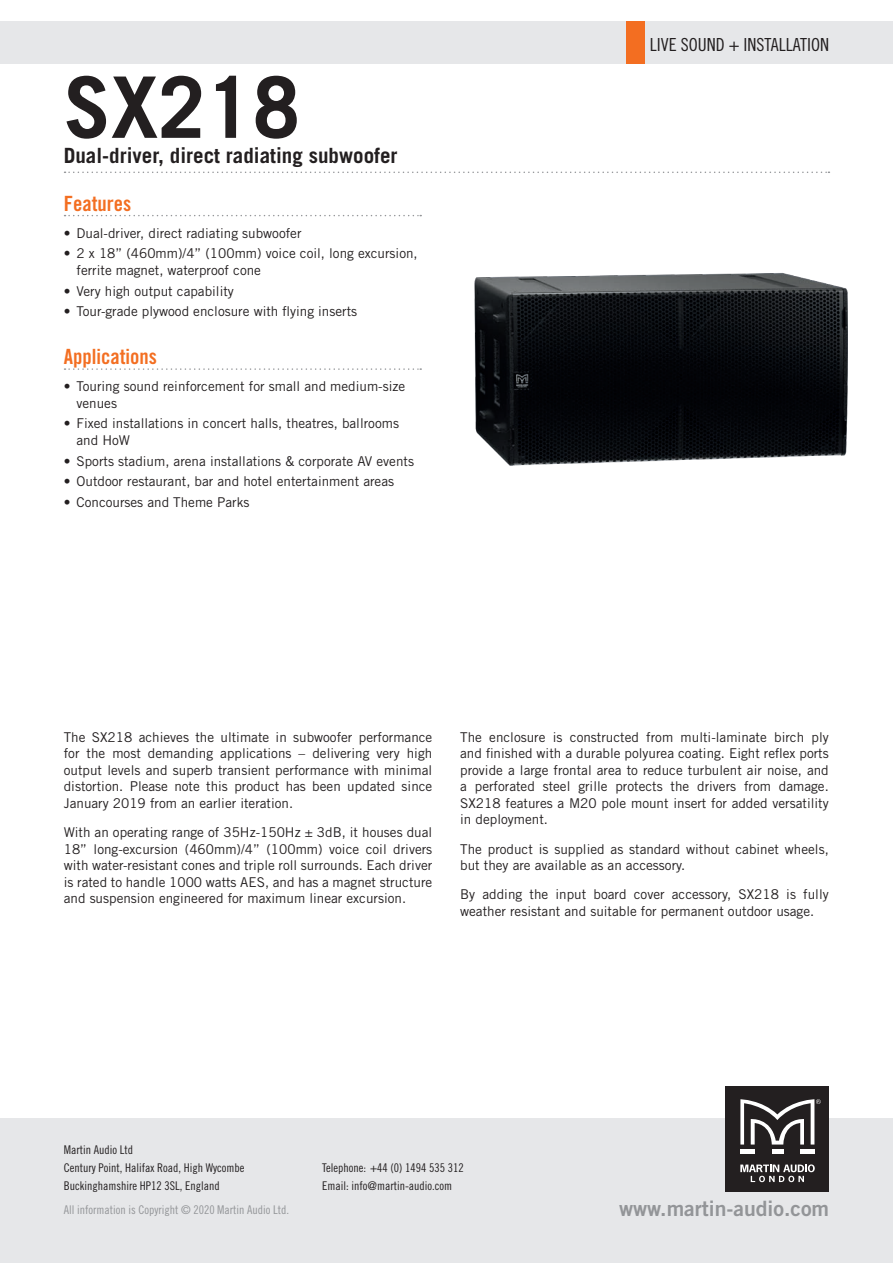
<style>
.page{position:relative;width:893px;height:1263px;background:#fff}
.page>*{position:absolute;margin:0;border:0;box-sizing:border-box;transform-origin:0 0}
.t1{font:700 84.9px "Trade Gothic";color:#231f20}
.t2{font:21.15px "Trade Gothic Bold Two";color:#939598}
.t3{font:700 21px "Trade Gothic";color:#231f20}
.t4{font:21px "Trade Gothic Bold Cond Twenty";color:#f36e21}
.t5{font:18px "Trade Gothic Cond Eighteen";color:#231f20}
.t6{font:13.5px/16.5px "Trade Gothic";color:#231f20}
.t7{font:12px/18px "Trade Gothic Cond Eighteen";color:#231f20}
.t8{font:12px "Trade Gothic Cond Eighteen";color:#939598}
</style>
<div class="page">
<div style="left:0;top:21px;width:893px;height:43px;background:#e6e7e9"></div>
<div style="left:0;top:1118px;width:893px;height:145px;background:#e6e7e9"></div>
<div style="left:725px;top:1086px;width:104px;height:106px;background:#231f20"></div>
<div style="left:740px;top:1149px;width:15px;height:5px;background:#fff"></div>
<div style="left:800px;top:1149px;width:14px;height:5px;background:#fff"></div>
<div style="left:772px;top:1149px;width:11px;height:5px;background:#fff"></div>
<svg style="left:740px;top:1164px;width:75px;height:18px"></svg>
<svg style="left:740px;top:1099px;width:81px;height:46px"></svg>
<svg style="left:65px;top:172px;width:764px;height:1px"></svg>
<div style="left:627px;top:21px;width:18px;height:43px;background:#f36e21"></div>
<svg style="left:65px;top:215px;width:356px;height:1px"></svg>
<svg style="left:65px;top:368px;width:356px;height:2px"></svg>
<img style="left:474px;top:273px;width:374px;height:193px">
<h1 class="t1" style="left:64px;top:55px;width:238px">SX218</h1>
<h3 class="t3" style="left:64px;top:143px;width:335px">Dual-driver, direct radiating subwoofer</h3>
<h3 class="t4" style="left:64px;top:190px;width:69px">Features</h3>
<p class="t6" style="left:64px;top:224px;width:239px">• Dual-driver, direct radiating subwoofer</p>
<p class="t6" style="left:77px;top:245px;width:343px;text-indent:-13px">• 2 x 18” (460mm)/4” (100mm) voice coil, long excursion, ferrite magnet, waterproof cone</p>
<p class="t6" style="left:64px;top:282px;width:172px">• Very high output capability</p>
<p class="t6" style="left:64px;top:303px;width:295px">• Tour-grade plywood enclosure with flying inserts</p>
<h3 class="t4" style="left:64px;top:344px;width:95px">Applications</h3>
<p class="t6" style="left:77px;top:378px;width:330px;text-indent:-13px">• Touring sound reinforcement for small and medium-size venues</p>
<p class="t6" style="left:77px;top:415px;width:324px;text-indent:-13px">• Fixed installations in concert halls, theatres, ballrooms and HoW</p>
<p class="t6" style="left:64px;top:452px;width:352px">• Sports stadium, arena installations &amp; corporate AV events</p>
<p class="t6" style="left:64px;top:473px;width:332px">• Outdoor restaurant, bar and hotel entertainment areas</p>
<p class="t6" style="left:64px;top:494px;width:187px">• Concourses and Theme Parks</p>
<h3 class="t5" style="left:650px;top:34px;width:181px">LIVE SOUND + INSTALLATION</h3>
<p class="t6" style="left:64px;top:729px;width:370px;text-align:justify">The SX218 achieves the ultimate in subwoofer performance for the most demanding applications – delivering very high output levels and superb transient performance with minimal distortion. Please note this product has been updated since January 2019 from an earlier iteration.</p>
<p class="t6" style="left:64px;top:824px;width:370px;text-align:justify">With an operating range of 35Hz-150Hz ± 3dB, it houses dual 18” long-excursion (460mm)/4” (100mm) voice coil drivers with water-resistant cones and triple roll surrounds. Each driver is rated to handle 1000 watts AES, and has a magnet structure and suspension engineered for maximum linear excursion.</p>
<p class="t6" style="left:460px;top:729px;width:370px;text-align:justify">The enclosure is constructed from multi-laminate birch ply and finished with a durable polyurea coating. Eight reflex ports provide a large frontal area to reduce turbulent air noise, and a perforated steel grille protects the drivers from damage.<br>SX218 features a M20 pole mount insert for added versatility in deployment.</p>
<p class="t6" style="left:460px;top:840px;width:370px">The product is supplied as standard without cabinet wheels, but they are available as an accessory.</p>
<p class="t6" style="left:460px;top:886px;width:370px">By adding the input board cover accessory, SX218 is fully weather resistant and suitable for permanent outdoor usage.</p>
<p class="t7" style="left:64px;top:1140px;width:182px">Martin Audio Ltd<br>Century Point, Halifax Road, High Wycombe<br>Buckinghamshire HP12 3SL, England</p>
<p class="t8" style="left:64px;top:1202px;width:227px">All information is Copyright © 2020 Martin Audio Ltd.</p>
<p class="t7" style="left:322px;top:1158px;width:143px">Telephone: +44 (0) 1494 535 312<br>Email: info@martin-audio.com</p>
<h2 class="t2" style="left:619px;top:1196px;width:212px">www.martin-audio.com</h2>
</div>
